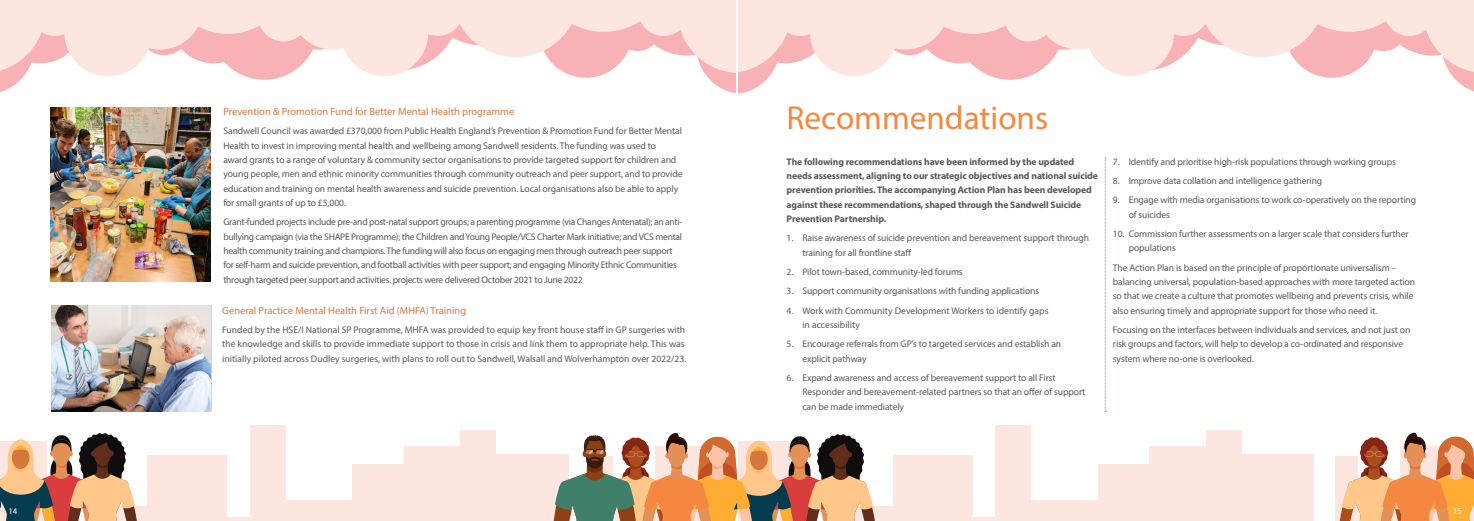
<style>
.page{position:relative;width:1474px;height:521px;background:#fff}
.page>*{position:absolute;margin:0;border:0;box-sizing:border-box;transform-origin:0 0}
.t1{font:33.25px "Myriad Pro";color:#f58841}
.t2{font:10.5px "Myriad Pro";color:#d97840}
.t3{font:9.62px/14.3px "Myriad Pro";letter-spacing:-.01em;color:#57585a}
.t4{font:9.62px/14.3px "Myriad Pro";letter-spacing:-.03em;color:#57585a}
.t5{font:700 9.62px/14.3px "Myriad Pro";letter-spacing:-.01em;color:#57585a}
.t6{font:8.75px "Myriad Pro";color:#fff}
</style>
<div class="page">
<svg style="left:0;top:76px;width:735px;height:17px"></svg>
<svg style="left:0;top:3px;width:735px;height:73px;fill:#fde6e0"></svg>
<hr style="left:0;top:0;width:735px;height:3px;background:#fde6e0">
<div style="left:489px;top:455px;width:79px;height:66px;background:#fde6e0"></div>
<div style="left:147px;top:455px;width:80px;height:66px;background:#fde6e0"></div>
<div style="left:281px;top:500px;width:79px;height:21px;background:#fde6e0"></div>
<div style="left:353px;top:464px;width:56px;height:57px;background:#fde6e0"></div>
<div style="left:102px;top:506px;width:57px;height:15px;background:#fde6e0"></div>
<div style="left:404px;top:447px;width:56px;height:74px;background:#fde6e0"></div>
<div style="left:250px;top:425px;width:35px;height:96px;background:#fde6e0"></div>
<div style="left:460px;top:431px;width:36px;height:90px;background:#fde6e0"></div>
<hr style="left:227px;top:517px;width:23px;height:4px;background:#fde6e0">
<svg style="left:738px;top:76px;width:735px;height:18px"></svg>
<svg style="left:738px;top:3px;width:735px;height:73px;fill:#fde6e0"></svg>
<hr style="left:738px;top:0;width:735px;height:3px;background:#fde6e0">
<div style="left:1234px;top:455px;width:79px;height:66px;background:#fde6e0"></div>
<div style="left:893px;top:455px;width:79px;height:66px;background:#fde6e0"></div>
<div style="left:1026px;top:500px;width:79px;height:21px;background:#fde6e0"></div>
<div style="left:1098px;top:464px;width:56px;height:57px;background:#fde6e0"></div>
<div style="left:848px;top:506px;width:56px;height:15px;background:#fde6e0"></div>
<div style="left:1149px;top:447px;width:56px;height:74px;background:#fde6e0"></div>
<div style="left:1335px;top:456px;width:23px;height:65px;background:#fde6e0"></div>
<div style="left:995px;top:425px;width:36px;height:96px;background:#fde6e0"></div>
<div style="left:1205px;top:431px;width:36px;height:90px;background:#fde6e0"></div>
<hr style="left:972px;top:517px;width:23px;height:4px;background:#fde6e0">
<img style="left:50px;top:107px;width:161px;height:174px">
<img style="left:51px;top:306px;width:159px;height:106px">
<svg style="left:1104px;top:158px;width:2px;height:254px"></svg>
<svg style="left:0;top:433px;width:137px;height:88px"></svg>
<svg style="left:1339px;top:433px;width:134px;height:88px"></svg>
<svg style="left:552px;top:433px;width:323px;height:88px"></svg>
<p class="t2" style="left:223px;top:105px;width:292px">Prevention &amp; Promotion Fund for Better Mental Health programme</p>
<p class="t3" style="left:223px;top:124px;width:460px">Sandwell Council was awarded £370,000 from Public Health England’s Prevention &amp; Promotion Fund for Better Mental Health to invest in improving mental health and wellbeing among Sandwell residents. The funding was used to award grants to a range of voluntary &amp; community sector organisations to provide targeted support for children and young people, men and ethnic minority communities through community outreach and peer support, and to provide education and training on mental health awareness and suicide prevention. Local organisations also be able to apply for small grants of up to £5,000.</p>
<p class="t4" style="left:223px;top:215px;width:460px">Grant-funded projects include pre-and post-natal support groups; a parenting programme (via Changes Antenatal); an anti&shy;bullying campaign (via the SHAPE Programme); the Children and Young People/VCS Charter Mark initiative; and VCS mental health community training and champions. The funding will also focus on engaging men through outreach peer support for self-harm and suicide prevention, and football activities with peer support; and engaging Minority Ethnic Communities through targeted peer support and activities. projects were delivered October 2021 to June 2022</p>
<p class="t2" style="left:222px;top:304px;width:245px">General Practice Mental Health First Aid (MHFA) Training</p>
<p class="t3" style="left:222px;top:322px;width:465px">Funded by the HSE/I National SP Programme, MHFA was provided to equip key front house staff in GP surgeries with the knowledge and skills to provide immediate support to those in crisis and link them to appropriate help. This was initially piloted across Dudley surgeries, with plans to roll out to Sandwell, Walsall and Wolverhampton over 2022/23.</p>
<p class="t1" style="left:786px;top:98px;width:263px">Recommendations</p>
<p class="t5" style="left:786px;top:154px;width:313px">The following recommendations have been informed by the updated needs assessment, aligning to our strategic objectives and national suicide prevention priorities. The accompanying Action Plan has been developed against these recommendations, shaped through the Sandwell Suicide Prevention Partnership.</p>
<p class="t3" style="left:802px;top:231px;width:288px;text-indent:-16px">1. Raise awareness of suicide prevention and bereavement support through training for all frontline staff</p>
<p class="t3" style="left:786px;top:265px;width:178px">2. Pilot town-based, community-led forums</p>
<p class="t3" style="left:786px;top:284px;width:254px">3. Support community organisations with funding applications</p>
<p class="t3" style="left:802px;top:303px;width:248px;text-indent:-16px">4. Work with Community Development Workers to identify gaps in accessibility</p>
<p class="t3" style="left:802px;top:337px;width:260px;text-indent:-16px">5. Encourage referrals from GP’s to targeted services and establish an explicit pathway</p>
<p class="t3" style="left:802px;top:370px;width:284px;text-indent:-16px">6. Expand awareness and access of bereavement support to all First<br>Responder and bereavement-related partners so that an offer of support can be made immediately</p>
<p class="t3" style="left:1112px;top:154px;width:284px">7. Identify and prioritise high-risk populations through working groups</p>
<p class="t3" style="left:1112px;top:173px;width:211px">8. Improve data collation and intelligence gathering</p>
<p class="t3" style="left:1128px;top:193px;width:289px;text-indent:-16px">9. Engage with media organisations to work co-operatively on the reporting of suicides</p>
<p class="t3" style="left:1128px;top:226px;width:281px;text-indent:-16px">10. Commission further assessments on a larger scale that considers further populations</p>
<p class="t3" style="left:1112px;top:260px;width:304px">The Action Plan is based on the principle of proportionate universalism – balancing universal, population-based approaches with more targeted action so that we create a culture that promotes wellbeing and prevents crisis, while also ensuring timely and appropriate support for those who need it.</p>
<p class="t3" style="left:1112px;top:322px;width:299px">Focusing on the interfaces between individuals and services, and not just on risk groups and factors, will help to develop a co-ordinated and responsive system where no-one is overlooked.</p>
<p class="t6" style="left:8px;top:505px;width:10px">14</p>
<p class="t6" style="left:1452px;top:505px;width:10px">15</p>
</div>
